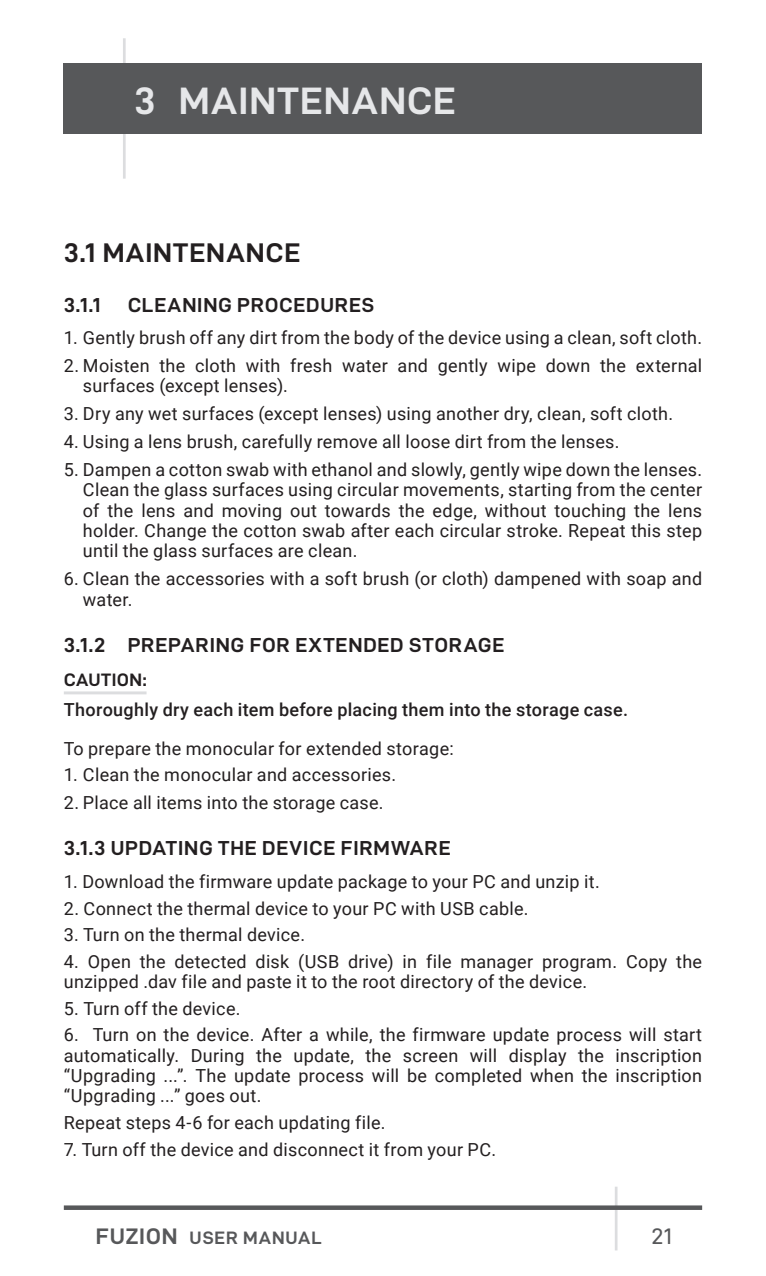
<style>
.page{position:relative;width:766px;height:1276px;background:#fff}
.page>*{position:absolute;margin:0;border:0;box-sizing:border-box;transform-origin:0 0}
.t1{font:38.25px "D DIN Exp Bold";letter-spacing:.035em;color:#e6e7e9}
.t2{font:27px "D DIN Exp Bold";letter-spacing:.04em;color:#231f20}
.t3{font:22.5px "D DIN Exp";color:#57585a}
.t4{font:20.25px "D DIN Exp Bold";letter-spacing:.04em;color:#231f20}
.t5{font:18px/20.2px "Roboto";letter-spacing:.015em;color:#231f20}
.t6{font:500 18px "Roboto";letter-spacing:.015em;color:#231f20}
.t7{font:18px "D DIN Exp Bold";letter-spacing:.05em;color:#57585a}
.t8{font:18px "D DIN Exp Bold";letter-spacing:.02em;color:#231f20}
.s1{font-size:22.5px}
</style>
<div class="page">
<hr style="left:614px;top:1186px;width:3px;height:64px;background:#dcdddf">
<div style="left:64px;top:1205px;width:638px;height:5px;background:#57585a"></div>
<hr style="left:123px;top:38px;width:3px;height:141px;background:#dcdddf">
<div style="left:64px;top:64px;width:638px;height:70px;background:#57585a"></div>
<hr style="left:64px;top:691px;width:82px;height:3px;background:#dcdddf">
<h1 class="t1" style="left:134px;top:79px;width:323px">3 MAINTENANCE</h1>
<h2 class="t2" style="left:64px;top:238px;width:238px">3.1 MAINTENANCE</h2>
<p class="t4" style="left:64px;top:294px;width:38px">3.1.1</p>
<p class="t4" style="left:128px;top:294px;width:248px">CLEANING PROCEDURES</p>
<p class="t5" style="left:64px;top:326px;width:639px">1. Gently brush off any dirt from the body of the device using a clean, soft cloth.</p>
<p class="t5" style="left:83px;top:354px;width:620px;text-indent:-19px">2. Moisten the cloth with fresh water and gently wipe down the external surfaces (except lenses).</p>
<p class="t5" style="left:64px;top:403px;width:610px">3. Dry any wet surfaces (except lenses) using another dry, clean, soft cloth.</p>
<p class="t5" style="left:64px;top:431px;width:557px">4. Using a lens brush, carefully remove all loose dirt from the lenses.</p>
<p class="t5" style="left:83px;top:459px;width:620px;text-align:justify;text-indent:-19px">5. Dampen a cotton swab with ethanol and slowly, gently wipe down the lenses.<br>Clean the glass surfaces using circular movements, starting from the center of the lens and moving out towards the edge, without touching the lens holder. Change the cotton swab after each circular stroke. Repeat this step until the glass surfaces are clean.</p>
<p class="t5" style="left:83px;top:568px;width:620px;text-indent:-19px">6. Clean the accessories with a soft brush (or cloth) dampened with soap and water.</p>
<p class="t4" style="left:64px;top:633px;width:442px">3.1.2 PREPARING FOR EXTENDED STORAGE</p>
<p class="t8" style="left:64px;top:670px;width:84px">CAUTION:</p>
<p class="t6" style="left:64px;top:697px;width:565px">Thoroughly dry each item before placing them into the storage case.</p>
<p class="t5" style="left:64px;top:738px;width:391px">To prepare the monocular for extended storage:</p>
<p class="t5" style="left:64px;top:763px;width:334px">1. Clean the monocular and accessories.</p>
<p class="t5" style="left:64px;top:791px;width:321px">2. Place all items into the storage case.</p>
<p class="t4" style="left:64px;top:837px;width:388px">3.1.3 UPDATING THE DEVICE FIRMWARE</p>
<p class="t5" style="left:64px;top:871px;width:537px">1. Download the firmware update package to your PC and unzip it.</p>
<p class="t5" style="left:64px;top:897px;width:466px">2. Connect the thermal device to your PC with USB cable.</p>
<p class="t5" style="left:64px;top:924px;width:243px">3. Turn on the thermal device.</p>
<p class="t5" style="left:64px;top:950px;width:639px">4. Open the detected disk (USB drive) in file manager program. Copy the unzipped .dav file and paste it to the root directory of the device.</p>
<p class="t5" style="left:64px;top:997px;width:178px">5. Turn off the device.</p>
<p class="t5" style="left:64px;top:1024px;width:639px;text-align:justify">6. Turn on the device. After a while, the firmware update process will start automatically. During the update, the screen will display the inscription “Upgrading ...”. The update process will be completed when the inscription “Upgrading ...” goes out.</p>
<p class="t5" style="left:64px;top:1111px;width:323px">Repeat steps 4-6 for each updating file.</p>
<p class="t5" style="left:64px;top:1138px;width:433px">7. Turn off the device and disconnect it from your PC.</p>
<p class="t7" style="left:96px;top:1227px;width:227px"><span class="s1">FUZION</span> USER MANUAL</p>
<p class="t3" style="left:651px;top:1223px;width:22px">21</p>
</div>
